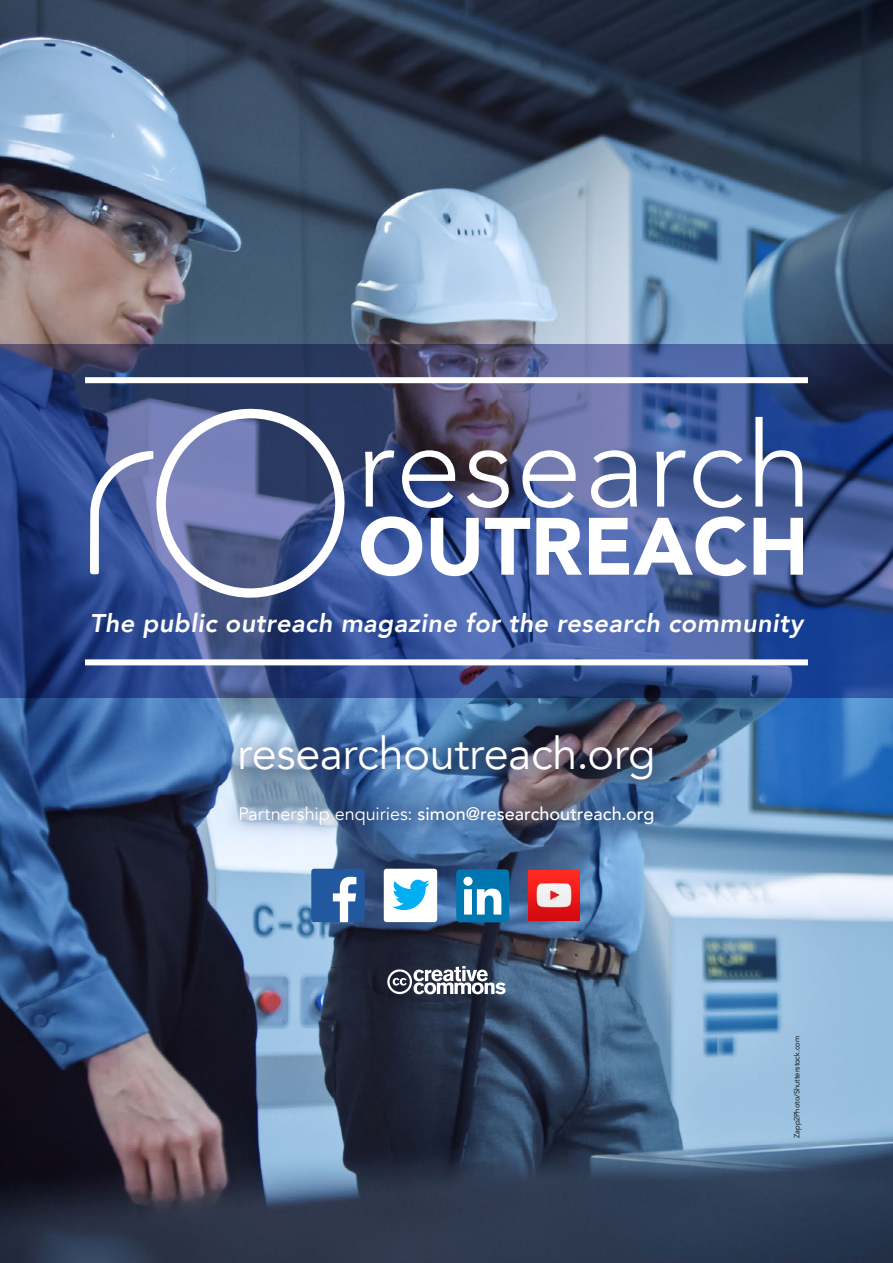
<style>
.page{position:relative;width:893px;height:1263px;background:#fff}
.page>*{position:absolute;margin:0;border:0;box-sizing:border-box;transform-origin:0 0}
.t1{font:45px "Avenir";letter-spacing:-.01em;color:#fff}
.t2{font:italic 800 25.5px "Avenir";letter-spacing:.015em;color:#fff}
.t3{font:500 18px "Avenir";color:#fff}
.t4{font:7.5px "Avenir";color:#000}
.s1{font-weight:400}
</style>
<div class="page">
<img style="left:0;top:0;width:893px;height:1263px">
<svg style="left:0;top:344px;width:893px;height:354px"></svg>
<div style="left:222px;top:789px;width:449px;height:53px;background:#1c2654;opacity:.75"></div>
<div style="left:222px;top:718px;width:449px;height:80px;background:#1c2654;opacity:.75"></div>
<svg style="left:387px;top:966px;width:119px;height:28px"></svg>
<div style="left:85px;top:659px;width:723px;height:6px;background:#fff"></div>
<div style="left:85px;top:377px;width:723px;height:6px;background:#fff"></div>
<svg style="left:90px;top:409px;width:257px;height:189px"></svg>
<svg style="left:365px;top:450px;width:29px;height:56px"></svg>
<svg style="left:402px;top:450px;width:53px;height:58px"></svg>
<svg style="left:467px;top:450px;width:42px;height:58px"></svg>
<svg style="left:522px;top:450px;width:54px;height:58px"></svg>
<svg style="left:591px;top:450px;width:46px;height:58px"></svg>
<svg style="left:656px;top:450px;width:30px;height:56px"></svg>
<svg style="left:693px;top:450px;width:49px;height:58px"></svg>
<svg style="left:755px;top:417px;width:47px;height:89px"></svg>
<svg style="left:361px;top:516px;width:61px;height:60px"></svg>
<svg style="left:431px;top:518px;width:48px;height:58px"></svg>
<svg style="left:485px;top:518px;width:45px;height:57px"></svg>
<svg style="left:536px;top:518px;width:46px;height:57px"></svg>
<svg style="left:589px;top:516px;width:158px;height:60px"></svg>
<svg style="left:754px;top:518px;width:49px;height:57px"></svg>
<div style="left:311px;top:869px;width:54px;height:53px;background:#22589d;border-radius:3px"></div>
<svg style="left:333px;top:877px;width:23px;height:45px"></svg>
<div style="left:384px;top:869px;width:53px;height:53px;background:#fff;border-radius:3px"></div>
<svg style="left:392px;top:880px;width:37px;height:30px"></svg>
<div style="left:456px;top:869px;width:53px;height:53px;background:#0076b1;border-radius:4px"></div>
<svg style="left:463px;top:877px;width:38px;height:37px"></svg>
<img style="left:529px;top:871px;width:50px;height:50px">
<p class="t2" style="left:90px;top:608px;width:715px">The public outreach magazine for the research community</p>
<h1 class="t1" style="left:237px;top:727px;width:420px">researchoutreach.org</h1>
<p class="t3" style="left:239px;top:798px;width:417px"><span class="s1">Partnership enquiries:</span> simon@researchoutreach.org</p>
<p class="t4" style="left:792px;top:1138px;width:104px;rotate:-90deg">Zapp2Photo/Shutterstock.com</p>
</div>
